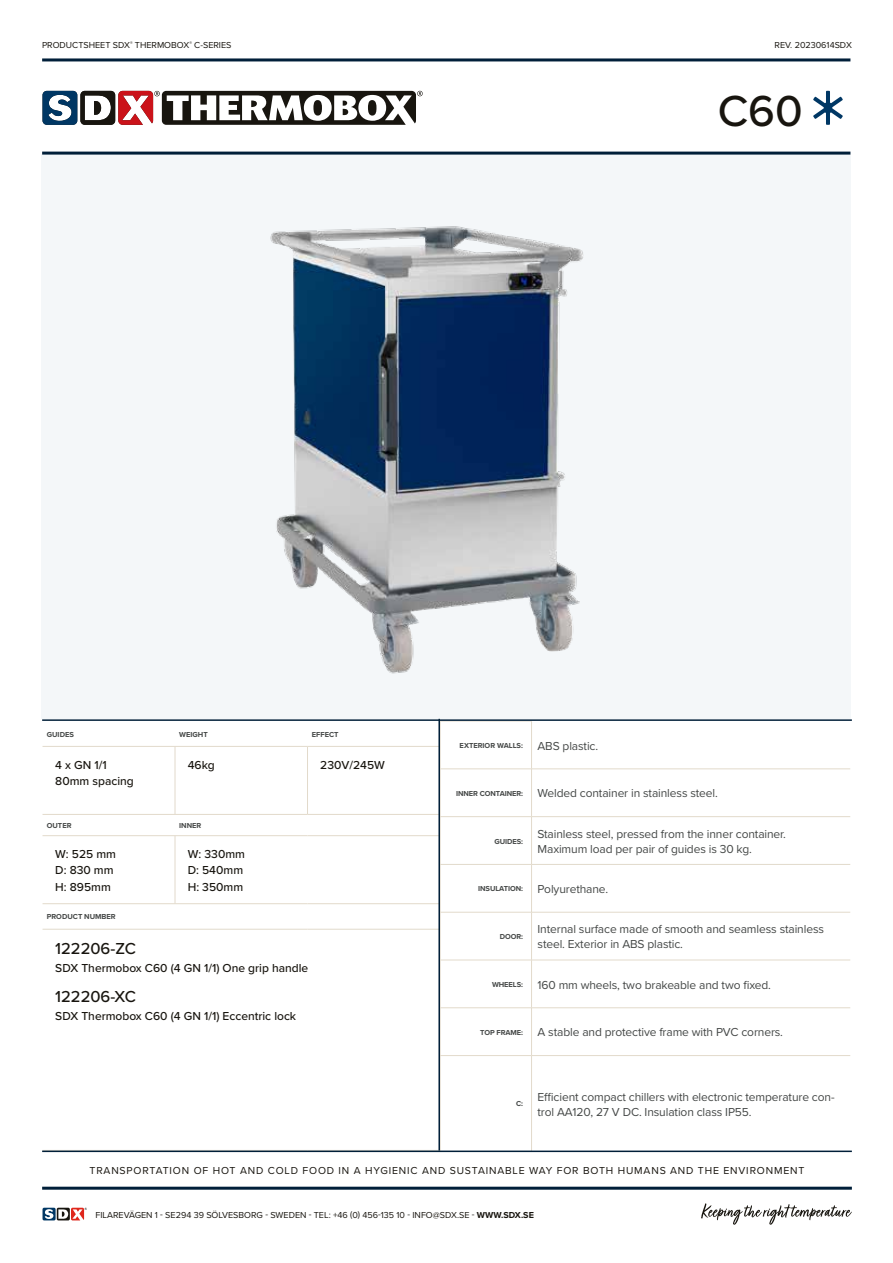
<style>
.page{position:relative;width:893px;height:1263px;background:#fff}
.page>*{position:absolute;margin:0;border:0;box-sizing:border-box;transform-origin:0 0}
.t1{font:500 45px "Proxima Nova";color:#18150f}
.t2{font:500 16.5px "Proxima Nova";color:#18150f}
.t3{font:12px/15px "Proxima Nova";letter-spacing:-.01em;color:#454847}
.t4{font:500 12px/16.5px "Proxima Nova";color:#18150f}
.t5{font:10.5px "Proxima Nova";letter-spacing:.08em;color:#18150f}
.t6{font:9px "Proxima Nova";color:#18150f}
.t7{font:700 7.5px "Proxima Nova";color:#454847}
.s1{font-weight:400;font-size:12px}
.s2{font-weight:700;font-size:7.5px}
.s3{font-weight:700}
</style>
<div class="page">
<div style="left:41px;top:154px;width:809px;height:565px;background:#f4f7f9"></div>
<img style="left:270px;top:226px;width:313px;height:493px">
<hr style="left:440px;top:721px;width:92px;height:1px;background:#e2dacb">
<hr style="left:440px;top:721px;width:1px;height:48px;background:#e2dacb">
<hr style="left:531px;top:721px;width:1px;height:48px;background:#e2dacb">
<hr style="left:440px;top:769px;width:91px;height:1px;background:#e2dacb">
<hr style="left:440px;top:769px;width:1px;height:47px;background:#e2dacb">
<hr style="left:531px;top:769px;width:319px;height:1px;background:#e2dacb">
<hr style="left:531px;top:769px;width:1px;height:47px;background:#e2dacb">
<hr style="left:440px;top:816px;width:91px;height:1px;background:#e2dacb">
<hr style="left:440px;top:817px;width:1px;height:47px;background:#e2dacb">
<hr style="left:531px;top:816px;width:319px;height:1px;background:#e2dacb">
<hr style="left:531px;top:817px;width:1px;height:47px;background:#e2dacb">
<hr style="left:440px;top:864px;width:91px;height:1px;background:#e2dacb">
<hr style="left:440px;top:865px;width:1px;height:47px;background:#e2dacb">
<hr style="left:531px;top:864px;width:319px;height:1px;background:#e2dacb">
<hr style="left:531px;top:865px;width:1px;height:47px;background:#e2dacb">
<hr style="left:440px;top:912px;width:91px;height:1px;background:#e2dacb">
<hr style="left:440px;top:912px;width:1px;height:48px;background:#e2dacb">
<hr style="left:531px;top:912px;width:319px;height:1px;background:#e2dacb">
<hr style="left:531px;top:912px;width:1px;height:48px;background:#e2dacb">
<hr style="left:440px;top:960px;width:91px;height:1px;background:#e2dacb">
<hr style="left:440px;top:960px;width:1px;height:47px;background:#e2dacb">
<hr style="left:531px;top:960px;width:319px;height:1px;background:#e2dacb">
<hr style="left:531px;top:960px;width:1px;height:47px;background:#e2dacb">
<hr style="left:440px;top:1007px;width:91px;height:1px;background:#e2dacb">
<hr style="left:440px;top:1008px;width:1px;height:47px;background:#e2dacb">
<hr style="left:531px;top:1007px;width:319px;height:1px;background:#e2dacb">
<hr style="left:531px;top:1008px;width:1px;height:47px;background:#e2dacb">
<hr style="left:440px;top:1055px;width:91px;height:1px;background:#e2dacb">
<hr style="left:440px;top:1056px;width:1px;height:95px;background:#e2dacb">
<hr style="left:531px;top:1055px;width:319px;height:1px;background:#e2dacb">
<hr style="left:531px;top:1056px;width:1px;height:95px;background:#e2dacb">
<hr style="left:43px;top:746px;width:132px;height:1px;background:#e2dacb">
<hr style="left:175px;top:746px;width:132px;height:1px;background:#e2dacb">
<hr style="left:175px;top:746px;width:1px;height:68px;background:#e2dacb">
<hr style="left:307px;top:746px;width:133px;height:1px;background:#e2dacb">
<hr style="left:43px;top:814px;width:132px;height:1px;background:#e2dacb">
<hr style="left:175px;top:814px;width:132px;height:1px;background:#e2dacb">
<hr style="left:307px;top:814px;width:133px;height:1px;background:#e2dacb">
<hr style="left:43px;top:903px;width:132px;height:1px;background:#e2dacb">
<hr style="left:175px;top:903px;width:132px;height:1px;background:#e2dacb">
<hr style="left:307px;top:903px;width:133px;height:1px;background:#e2dacb">
<hr style="left:43px;top:835px;width:132px;height:1px;background:#e2dacb">
<hr style="left:175px;top:835px;width:132px;height:1px;background:#e2dacb">
<hr style="left:175px;top:836px;width:1px;height:67px;background:#e2dacb">
<hr style="left:307px;top:835px;width:133px;height:1px;background:#e2dacb">
<hr style="left:43px;top:929px;width:132px;height:1px;background:#e2dacb">
<hr style="left:175px;top:929px;width:132px;height:1px;background:#e2dacb">
<hr style="left:307px;top:929px;width:133px;height:1px;background:#e2dacb">
<hr style="left:307px;top:746px;width:1px;height:68px;background:#e2dacb">
<hr style="left:42px;top:1150px;width:810px;height:2px;background:#001f39">
<hr style="left:42px;top:1187px;width:810px;height:3px;background:#001f39">
<hr style="left:42px;top:58px;width:808px;height:3px;background:#001f39">
<hr style="left:42px;top:152px;width:808px;height:3px;background:#001f39">
<svg style="left:43px;top:91px;width:380px;height:34px"></svg>
<svg style="left:43px;top:1208px;width:44px;height:12px"></svg>
<svg style="left:701px;top:1203px;width:151px;height:22px"></svg>
<hr style="left:42px;top:719px;width:810px;height:2px;background:#001f39">
<hr style="left:438px;top:719px;width:2px;height:431px;background:#001f39">
<svg style="left:813px;top:91px;width:30px;height:34px"></svg>
<p class="t6" style="left:42px;top:39px;width:191px">PRODUCTSHEET SDX<sup>®</sup> THERMOBOX<sup>®</sup> C-SERIES</p>
<p class="t6" style="left:775px;top:39px;width:79px">REV. 20230614SDX</p>
<h1 class="t1" style="left:718px;top:77px;width:87px">C60</h1>
<p class="t7" style="left:47px;top:728px;width:29px">GUIDES</p>
<p class="t7" style="left:179px;top:728px;width:30px">WEIGHT</p>
<p class="t7" style="left:312px;top:728px;width:28px">EFFECT</p>
<p class="t4" style="left:55px;top:756px;width:80px">4 x GN 1/1<br>80mm spacing</p>
<p class="t4" style="left:188px;top:756px;width:28px">46kg</p>
<p class="t4" style="left:320px;top:756px;width:66px">230V/245W</p>
<p class="t7" style="left:47px;top:820px;width:26px">OUTER</p>
<p class="t7" style="left:179px;top:820px;width:24px">INNER</p>
<p class="t4" style="left:55px;top:845px;width:62px">W: 525 mm<br>D: 830 mm<br>H: 895mm</p>
<p class="t4" style="left:188px;top:845px;width:59px">W: 330mm<br>D: 540mm<br>H: 350mm</p>
<p class="t7" style="left:47px;top:911px;width:71px">PRODUCT NUMBER</p>
<h2 class="t2" style="left:55px;top:936px;width:82px">122206-ZC</h2>
<p class="t4" style="left:55px;top:959px;width:255px">SDX Thermobox C60 (4 GN 1/1) One grip handle</p>
<h2 class="t2" style="left:55px;top:984px;width:82px">122206-XC</h2>
<p class="t4" style="left:55px;top:1007px;width:242px">SDX Thermobox C60 (4 GN 1/1) Eccentric lock</p>
<p class="t7" style="left:460px;top:740px;width:140px">EXTERIOR WALLS: <span class="s1">ABS plastic.</span></p>
<p class="t3" style="left:456px;top:785px;width:263px"><span class="s2">INNER CONTAINER:</span> Welded container in stainless steel.</p>
<p class="t7" style="left:494px;top:835px;width:30px">GUIDES:</p>
<p class="t3" style="left:537px;top:826px;width:250px">Stainless steel, pressed from the inner container.<br>Maximum load per pair of guides is 30 kg.</p>
<p class="t3" style="left:478px;top:881px;width:132px"><span class="s2">INSULATION:</span> Polyurethane.</p>
<p class="t7" style="left:500px;top:931px;width:25px">DOOR:</p>
<p class="t3" style="left:537px;top:921px;width:288px">Internal surface made of smooth and seamless stainless steel. Exterior in ABS plastic.</p>
<p class="t3" style="left:492px;top:976px;width:280px"><span class="s2">WHEELS:</span> 160 mm wheels, two brakeable and two fixed.</p>
<p class="t3" style="left:480px;top:1024px;width:304px"><span class="s2">TOP FRAME:</span> A stable and protective frame with PVC corners.</p>
<p class="t7" style="left:516px;top:1098px;width:8px">C:</p>
<p class="t3" style="left:537px;top:1089px;width:299px">Efficient compact chillers with electronic temperature con&shy;trol AA120, 27 V DC. Insulation class IP55.</p>
<p class="t5" style="left:90px;top:1162px;width:716px">TRANSPORTATION OF HOT AND COLD FOOD IN A HYGIENIC AND SUSTAINABLE WAY FOR BOTH HUMANS AND THE ENVIRONMENT</p>
<p class="t6" style="left:95px;top:1208px;width:440px">FILAREVÄGEN 1 - SE294 39 SÖLVESBORG - SWEDEN - TEL: +46 (0) 456-135 10 - INFO@SDX.SE - <span class="s3">WWW.SDX.SE</span></p>
</div>
